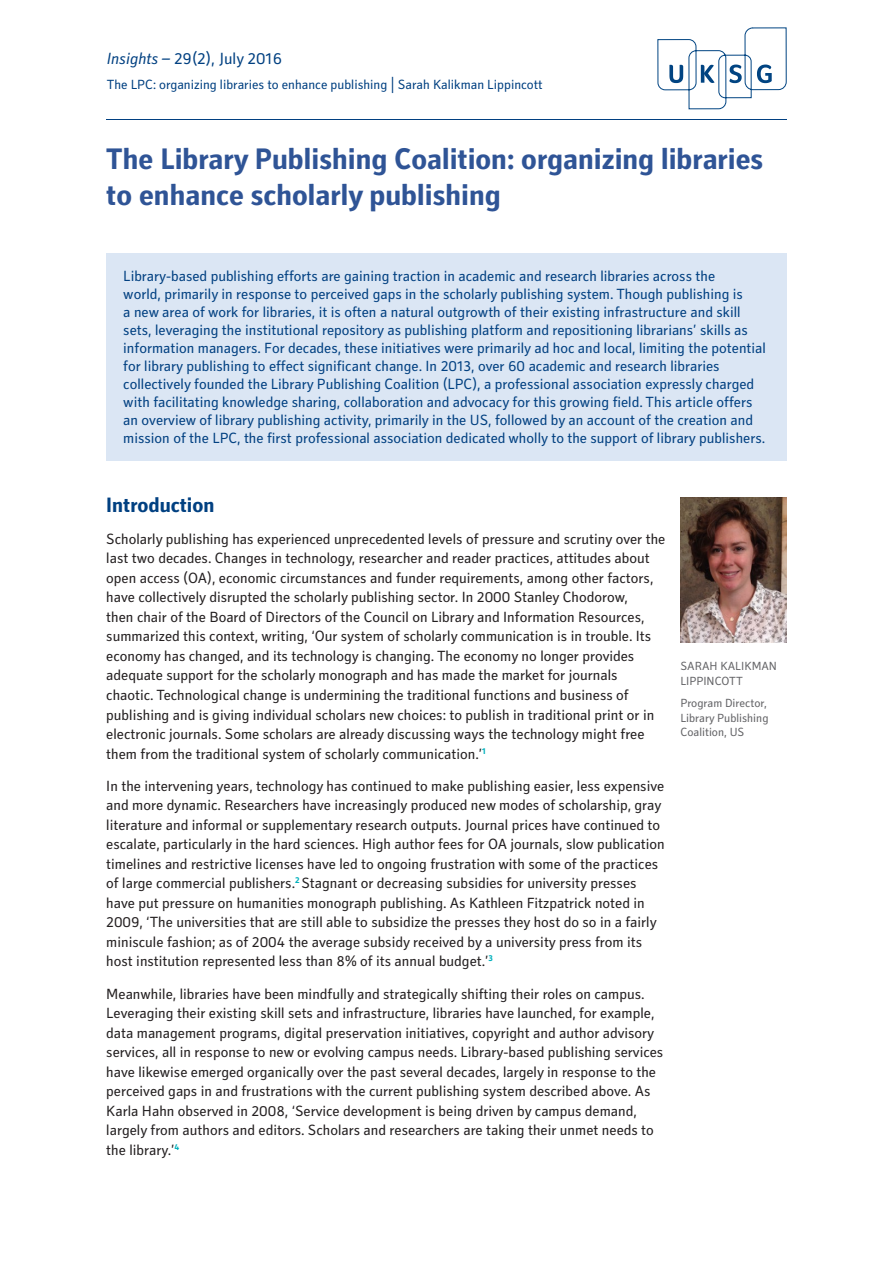
<style>
.page{position:relative;width:893px;height:1263px;background:#fff}
.page>*{position:absolute;margin:0;border:0;box-sizing:border-box;transform-origin:0 0}
.Main_Headline{font:700 30px/36px "Secca Std";color:#2f5496}
.A-Style_Heading{font:700 21px "Secca Std";color:#014081}
.Title_-_Series_-_Dat{font:16.5px "Secca Std";color:#014081}
.Body{font:15px/19.5px "Secca Std";color:#231f20}
.Extract_Box{font:15px/18px "Secca Std";color:#014081}
.Title_-_Aiuthor{font:13.5px "Secca Std";color:#014081}
.t1{font:12px/14.4px "Secca Std";color:#636366}
.s1{font-style:italic}
</style>
<div class="page">
<div style="left:106px;top:253px;width:681px;height:207px;background:#dbe6f4"></div>
<hr style="left:106px;top:119px;width:681px;height:1px;background:#014081">
<svg style="left:657px;top:27px;width:130px;height:82px"></svg>
<img style="left:680px;top:497px;width:106px;height:146px">
<p class="Title_-_Series_-_Dat" style="left:107px;top:49px;width:177px"><span class="s1">Insights</span> – 29(2), July 2016</p>
<p class="Title_-_Aiuthor" style="left:107px;top:77px;width:438px">The LPC: organizing libraries to enhance publishing | Sarah Kalikman Lippincott</p>
<p class="Main_Headline" style="left:106px;top:142px;width:658px">The Library Publishing Coalition: organizing libraries to enhance scholarly publishing</p>
<p class="Extract_Box" style="left:123px;top:267px;width:644px">Library-based publishing efforts are gaining traction in academic and research libraries across the<br>world, primarily in response to perceived gaps in the scholarly publishing system. Though publishing is<br>a new area of work for libraries, it is often a natural outgrowth of their existing infrastructure and skill sets, leveraging the institutional repository as publishing platform and repositioning librarians’ skills as information managers. For decades, these initiatives were primarily ad hoc and local, limiting the potential for library publishing to effect significant change. In 2013, over 60 academic and research libraries collectively founded the Library Publishing Coalition (LPC), a professional association expressly charged with facilitating knowledge sharing, collaboration and advocacy for this growing field. This article offers an overview of library publishing activity, primarily in the US, followed by an account of the creation and mission of the LPC, the first professional association dedicated wholly to the support of library publishers.</p>
<p class="A-Style_Heading" style="left:106px;top:493px;width:110px">Introduction</p>
<p class="Body" style="left:106px;top:530px;width:561px">Scholarly publishing has experienced unprecedented levels of pressure and scrutiny over the last two decades. Changes in technology, researcher and reader practices, attitudes about open access (OA), economic circumstances and funder requirements, among other factors, have collectively disrupted the scholarly publishing sector. In 2000 Stanley Chodorow,<br>then chair of the Board of Directors of the Council on Library and Information Resources, summarized this context, writing, ‘Our system of scholarly communication is in trouble. Its economy has changed, and its technology is changing. The economy no longer provides adequate support for the scholarly monograph and has made the market for journals chaotic. Technological change is undermining the traditional functions and business of publishing and is giving individual scholars new choices: to publish in traditional print or in electronic journals. Some scholars are already discussing ways the technology might free them from the traditional system of scholarly communication.’<sup>1</sup></p>
<p class="Body" style="left:106px;top:776px;width:560px">In the intervening years, technology has continued to make publishing easier, less expensive and more dynamic. Researchers have increasingly produced new modes of scholarship, gray literature and informal or supplementary research outputs. Journal prices have continued to escalate, particularly in the hard sciences. High author fees for OA journals, slow publication timelines and restrictive licenses have led to ongoing frustration with some of the practices of large commercial publishers.<sup>2</sup> Stagnant or decreasing subsidies for university presses have put pressure on humanities monograph publishing. As Kathleen Fitzpatrick noted in 2009, ‘The universities that are still able to subsidize the presses they host do so in a fairly miniscule fashion; as of 2004 the average subsidy received by a university press from its host institution represented less than 8% of its annual budget.’<sup>3</sup></p>
<p class="Body" style="left:106px;top:984px;width:559px">Meanwhile, libraries have been mindfully and strategically shifting their roles on campus.<br>Leveraging their existing skill sets and infrastructure, libraries have launched, for example, data management programs, digital preservation initiatives, copyright and author advisory services, all in response to new or evolving campus needs. Library-based publishing services have likewise emerged organically over the past several decades, largely in response to the perceived gaps in and frustrations with the current publishing system described above. As Karla Hahn observed in 2008, ‘Service development is being driven by campus demand, largely from authors and editors. Scholars and researchers are taking their unmet needs to the library.’<sup>4</sup></p>
<p class="t1" style="left:680px;top:659px;width:98px">SARAH KALIKMAN<br>LIPPINCOTT</p>
<p class="t1" style="left:680px;top:697px;width:90px">Program Director,<br>Library Publishing<br>Coalition, US</p>
</div>
